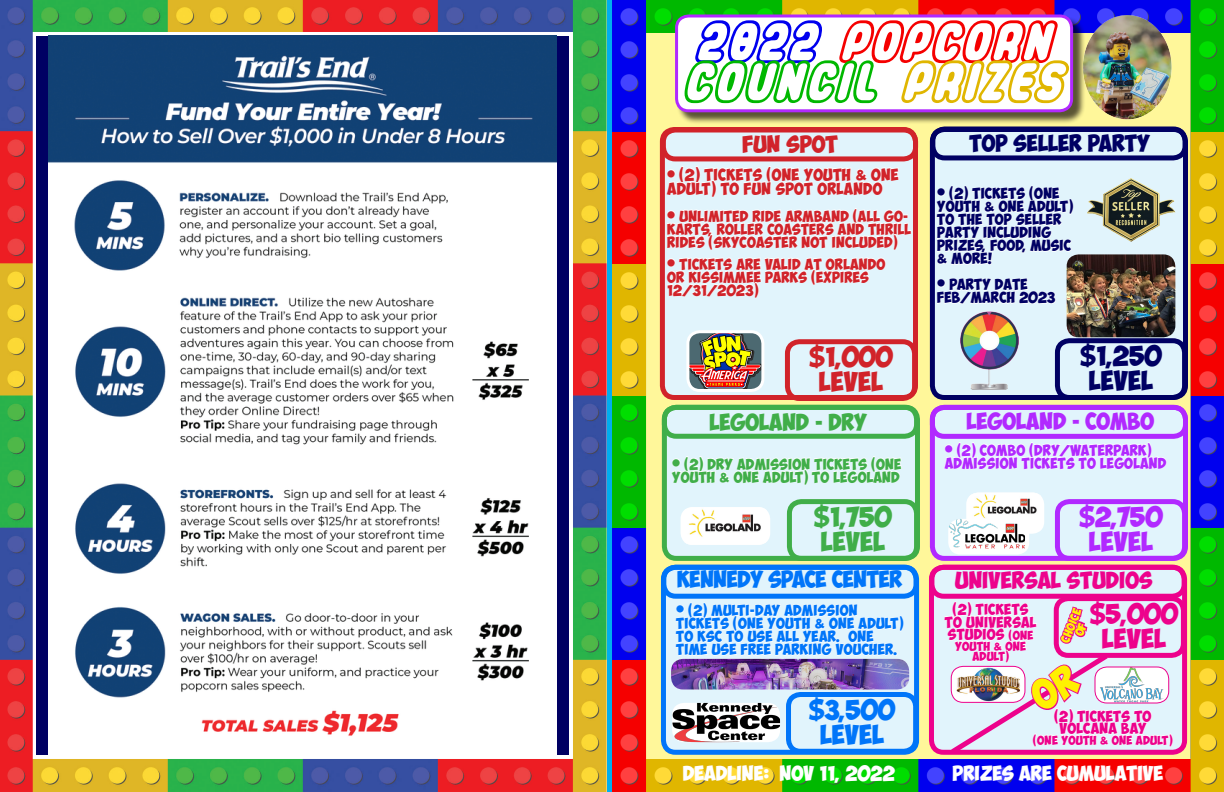
<style>
.page{position:relative;width:1224px;height:792px;background:#fff}
.page>*{position:absolute;margin:0;border:0;box-sizing:border-box;transform-origin:0 0}
.t1{font:57px/40px "Legothick";color:#f50000}
.t2{font:20px/25px "Obelix Pro";color:#d1232a;text-align:center}
.t3{font:20px/25px "Obelix Pro";color:#000063;text-align:center}
.t4{font:20px/25px "Obelix Pro";color:#40ae49;text-align:center}
.t5{font:20px/25px "Obelix Pro";color:#b129ff;text-align:center}
.t6{font:20px/25px "Obelix Pro";color:#0075f9;text-align:center}
.t7{font:20px/25px "Obelix Pro";color:#ed028c;text-align:center}
.t8{font:17px "Obelix Pro";letter-spacing:-.02em;color:#0075f9}
.t9{font:17px "Obelix Pro";color:#ed028c}
.t10{font:17px "Obelix Pro";color:#b129ff}
.t11{font:17px "Obelix Pro";color:#000063}
.t12{font:17px "Obelix Pro";color:#40ae49}
.t13{font:17px "Obelix Pro";color:#d1232a}
.t14{font:15px "Obelix Pro";color:#fff}
.t15{font:12px/14px "Obelix Pro";letter-spacing:.02em;color:#d1232a}
.t16{font:11px/13px "Obelix Pro";letter-spacing:.02em;color:#d1232a}
.t17{font:11px/13px "Obelix Pro";letter-spacing:.02em;color:#000063}
.t18{font:11px/13px "Obelix Pro";letter-spacing:.02em;color:#0075f9}
.t19{font:11px/12.5px "Obelix Pro";letter-spacing:.02em;color:#ed028c;text-align:center}
.t20{font:11px/13px "Obelix Pro";letter-spacing:.02em;color:#40ae49}
.t21{font:11px/13px "Obelix Pro";letter-spacing:.02em;color:#b129ff}
.t22{font:9px/10.5px "Obelix Pro";letter-spacing:.02em;color:#ed028c;text-align:center}
.t23{font:9px/10.5px "Obelix Pro";color:#fff101;text-align:center}
.s1{color:#00e}
.s2{color:#00b800}
.s3{color:#e0b600}
.s4{font-size:11px}
.s5{font-size:9px}
</style>
<div class="page">
<img style="left:0;top:0;width:606px;height:791px">
<div style="left:36px;top:36px;width:533px;height:718px;background:#000063"></div>
<img style="left:48px;top:36px;width:509px;height:718px">
<img style="left:613px;top:0;width:611px;height:792px">
<div style="left:663px;top:567px;width:254px;height:185px;background:#e1f4fc;border-radius:12px"></div>
<div style="left:661px;top:565px;width:258px;height:190px;border:5px solid #0075f9;border-radius:12px"></div>
<div style="left:664px;top:407px;width:253px;height:151px;background:#e1f4fc;border-radius:12px"></div>
<div style="left:662px;top:405px;width:258px;height:156px;border:5px solid #40ae49;border-radius:12px"></div>
<svg style="left:672px;top:456px;width:230px;height:29px"></svg>
<div style="left:681px;top:507px;width:89px;height:38px;background:#fff;border-radius:12px"></div>
<img style="left:684px;top:507px;width:83px;height:38px">
<img style="left:672px;top:703px;width:108px;height:39px">
<div style="left:677px;top:16px;width:409px;height:109px;background:#231f20;opacity:.75"></div>
<div style="left:677px;top:16px;width:395px;height:95px;background:#fff;border-radius:12px"></div>
<div style="left:675px;top:14px;width:398px;height:98px;border:3px solid #b129ff;border-radius:12px"></div>
<div style="left:662px;top:130px;width:254px;height:268px;background:#e1f4fc;border-radius:12px"></div>
<div style="left:660px;top:127px;width:258px;height:273px;border:5px solid #d1232a;border-radius:12px"></div>
<div style="left:785px;top:339px;width:132px;height:62px;border:5px solid #d1232a;border-radius:12px"></div>
<img style="left:690px;top:334px;width:70px;height:54px">
<div style="left:686px;top:330px;width:78px;height:62px;border:3px solid #fff;border-radius:12px"></div>
<svg style="left:666px;top:166px;width:233px;height:31px"></svg>
<svg style="left:667px;top:208px;width:245px;height:42px"></svg>
<svg style="left:667px;top:257px;width:219px;height:41px"></svg>
<div style="left:932px;top:130px;width:254px;height:268px;background:#e1f4fc;border-radius:12px"></div>
<div style="left:930px;top:127px;width:258px;height:273px;border:5px solid #000063;border-radius:12px"></div>
<div style="left:1055px;top:338px;width:132px;height:62px;border:5px solid #000063;border-radius:12px"></div>
<svg style="left:936px;top:186px;width:138px;height:79px"></svg>
<svg style="left:937px;top:278px;width:119px;height:26px"></svg>
<div style="left:787px;top:499px;width:132px;height:62px;border:5px solid #40ae49;border-radius:12px"></div>
<div style="left:932px;top:407px;width:254px;height:151px;background:#e1f4fc;border-radius:12px"></div>
<div style="left:930px;top:405px;width:258px;height:156px;border:5px solid #b129ff;border-radius:12px"></div>
<div style="left:1055px;top:499px;width:132px;height:62px;border:5px solid #b129ff;border-radius:12px"></div>
<div style="left:786px;top:692px;width:132px;height:62px;border:5px solid #0075f9;border-radius:12px"></div>
<div style="left:931px;top:567px;width:254px;height:185px;background:#e1f4fc;border-radius:12px"></div>
<div style="left:929px;top:565px;width:258px;height:190px;border:5px solid #ed028c;border-radius:12px"></div>
<div style="left:1054px;top:596px;width:132px;height:62px;border:5px solid #ed028c;border-radius:12px"></div>
<img style="left:961px;top:312px;width:57px;height:78px">
<img style="left:1067px;top:254px;width:108px;height:83px">
<img style="left:1087px;top:178px;width:89px;height:64px">
<div style="left:966px;top:493px;width:78px;height:41px;background:#fff;border-radius:12px"></div>
<img style="left:969px;top:493px;width:72px;height:26px">
<div style="left:948px;top:519px;width:81px;height:36px;background:#fff;border-radius:12px"></div>
<img style="left:948px;top:519px;width:77px;height:30px">
<svg style="left:944px;top:442px;width:223px;height:27px"></svg>
<svg style="left:676px;top:603px;width:228px;height:53px"></svg>
<div style="left:662px;top:405px;width:257px;height:34px;border:5px solid #40ae49;border-radius:12px"></div>
<div style="left:930px;top:405px;width:258px;height:34px;border:5px solid #b129ff;border-radius:12px"></div>
<div style="left:661px;top:565px;width:258px;height:34px;border:5px solid #0075f9;border-radius:12px"></div>
<div style="left:929px;top:565px;width:258px;height:34px;border:5px solid #ed028c;border-radius:12px"></div>
<div style="left:661px;top:128px;width:257px;height:33px;border:5px solid #d1232a;border-radius:12px"></div>
<div style="left:930px;top:126px;width:258px;height:34px;border:5px solid #000063;border-radius:12px"></div>
<img style="left:1078px;top:10px;width:98px;height:121px">
<img style="left:671px;top:659px;width:238px;height:31px">
<svg style="left:944px;top:593px;width:230px;height:166px"></svg>
<h1 class="t1" style="left:683px;top:24px;width:382px"><span class="s1">2022</span> POPCORN<br><span class="s2">COUNCIL</span> <span class="s3">PRIZES</span></h1>
<h3 class="t13" style="left:743px;top:137px;width:97px">FUN SPOT</h3>
<h3 class="t11" style="left:969px;top:136px;width:182px">TOP SELLER PARTY</h3>
<p class="t15" style="left:667px;top:169px;width:233px"><span class="s4">•</span> (2) TICKETS (ONE YOUTH &amp; ONE<br>ADULT) TO FUN SPOT ORLANDO</p>
<p class="t16" style="left:667px;top:211px;width:245px">• UNLIMITED RIDE ARMBAND (ALL GO-<br>KARTS, ROLLER COASTERS AND THRILL<br>RIDES (SKYCOASTER NOT INCLUDED)</p>
<p class="t16" style="left:667px;top:259px;width:220px">• TICKETS ARE VALID AT ORLANDO<br>OR KISSIMMEE PARKS (EXPIRES<br>12/31/2023)</p>
<h2 class="t2" style="left:809px;top:348px;width:85px">$1,000<br>LEVEL</h2>
<p class="t17" style="left:937px;top:189px;width:137px">• (2) TICKETS (ONE<br>YOUTH &amp; ONE ADULT)<br>TO THE TOP SELLER<br>PARTY INCLUDING<br>PRIZES, FOOD, MUSIC &amp; MORE!</p>
<p class="t17" style="left:937px;top:280px;width:120px">• PARTY DATE<br>FEB/MARCH 2023</p>
<h2 class="t3" style="left:1080px;top:347px;width:83px">$1,250<br>LEVEL</h2>
<h3 class="t12" style="left:709px;top:415px;width:159px">LEGOLAND - DRY</h3>
<h3 class="t10" style="left:966px;top:414px;width:189px">LEGOLAND - COMBO</h3>
<p class="t20" style="left:672px;top:459px;width:231px">• (2) DRY ADMISSION TICKETS (ONE<br>YOUTH &amp; ONE ADULT) TO LEGOLAND</p>
<p class="t21" style="left:945px;top:445px;width:223px">• (2) COMBO (DRY/WATERPARK)<br>ADMISSION TICKETS TO LEGOLAND</p>
<h2 class="t4" style="left:814px;top:508px;width:79px">$1,750<br>LEVEL</h2>
<h2 class="t5" style="left:1079px;top:508px;width:85px">$2,750<br>LEVEL</h2>
<h3 class="t8" style="left:677px;top:573px;width:227px">KENNEDY SPACE CENTER</h3>
<h3 class="t9" style="left:955px;top:573px;width:199px">UNIVERSAL STUDIOS</h3>
<p class="t18" style="left:676px;top:606px;width:229px">• (2) MULTI-DAY ADMISSION<br>TICKETS (ONE YOUTH &amp; ONE ADULT)<br>TO KSC TO USE ALL YEAR. ONE<br>TIME USE FREE PARKING VOUCHER.</p>
<p class="t19" style="left:945px;top:605px;width:93px">(2) TICKETS<br>TO UNIVERSAL<br>STUDIOS <span class="s5">(ONE</span></p>
<p class="t22" style="left:955px;top:642px;width:73px">YOUTH &amp; ONE<br>ADULT)</p>
<h2 class="t7" style="left:1090px;top:605px;width:89px">$5,000<br>LEVEL</h2>
<p class="t23" style="left:1061px;top:641px;width:37px;rotate:-68deg">CHOICE<br>OF</p>
<h2 class="t6" style="left:809px;top:701px;width:87px">$3,500<br>LEVEL</h2>
<h3 class="t14" style="left:683px;top:767px;width:214px">DEADLINE: NOV 11, 2022</h3>
<p class="t19" style="left:1054px;top:712px;width:98px">(2) TICKETS TO<br>VOLCANA BAY</p>
<p class="t22" style="left:1033px;top:736px;width:141px">(ONE YOUTH &amp; ONE ADULT)</p>
<h3 class="t14" style="left:953px;top:767px;width:212px">PRIZES ARE CUMULATIVE</h3>
</div>
